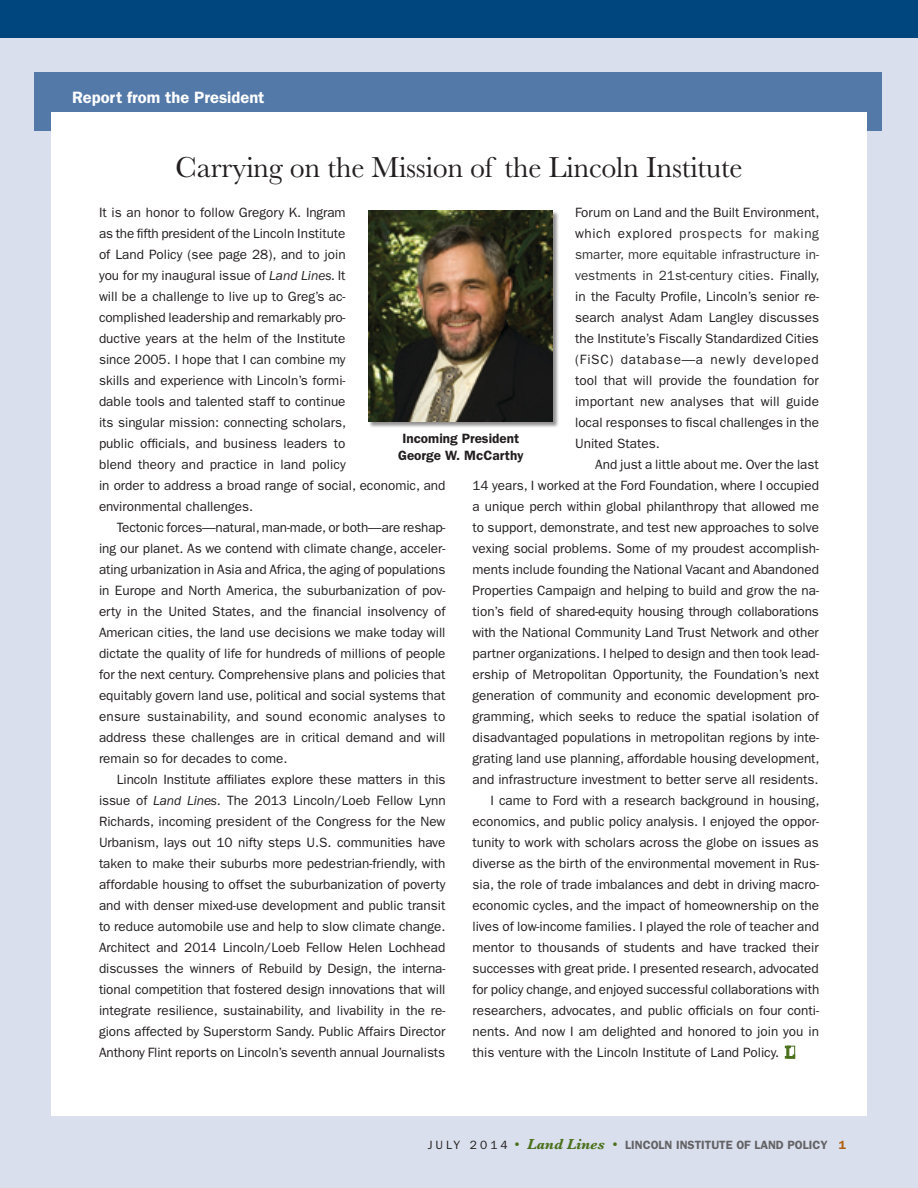
<style>
.page{position:relative;width:918px;height:1188px;background:#d9dfec}
.page>*{position:absolute;margin:0;border:0;box-sizing:border-box;transform-origin:0 0}
._51_calendar_date{font:30px "Baskerville MT Std";letter-spacing:-.01em;color:#231f20}
._00_text{font:600 16.5px "ITC Franklin Gothic Std";color:#fff}
._00_president_text{font:13.5px/21px "ITC Franklin Gothic Std";color:#231f20;text-align:justify}
._07_caption{font:600 13.5px/16.5px "ITC Franklin Gothic Std";color:#231f20;text-align:center}
.t1{font:600 12px "ITC Franklin Gothic Std";color:#636366}
.t2{font:12px "ITC Franklin Gothic Std";letter-spacing:.25em;color:#231f20}
.s1{font-style:italic}
.s2{color:#333}
.s3{font-weight:400;color:#231f20}
.s4{font-family:"Baskerville MT Std";font-weight:400;font-size:15px;color:#4b711c}
.s5{font-family:"Baskerville MT Std";font-weight:700;font-style:italic;font-size:15px;color:#4b711c}
.s6{color:#b05f0f}
</style>
<div class="page">
<div style="left:0;top:0;width:918px;height:38px;background:#00467e"></div>
<div style="left:35px;top:72px;width:847px;height:59px;background:#5379a8"></div>
<div style="left:51px;top:112px;width:816px;height:1003px;background:#fff"></div>
<svg style="left:785px;top:1046px;width:10px;height:13px"></svg>
<div style="left:368px;top:210px;width:191px;height:218px;background:#231f20;opacity:.5"></div>
<img style="left:368px;top:211px;width:185px;height:211px">
<p class="_00_text" style="left:72px;top:88px;width:194px">Report from the President</p>
<p class="_51_calendar_date" style="left:176px;top:150px;width:569px">Carrying on the Mission of the Lincoln Institute</p>
<p class="_00_president_text" style="left:99px;top:202px;width:348px;text-align:left">It is an honor to follow Gregory K. Ingram<br>as the fifth president of the Lincoln Institute<br>of Land Policy (see page 28), and to join<br>you for my inaugural issue of <span class="s1">Land Lines.</span> It<br>will be a challenge to live up to Greg’s ac-<br>complished leadership and remarkably pro-<br>ductive years at the helm of the Institute<br>since 2005. I hope that I can combine my<br>skills and experience with Lincoln’s formi-<br>dable tools and talented staff to continue<br>its singular mission: connecting scholars,<br>public officials, and business leaders to<br>blend theory and practice in land policy<br>in order to address a broad range of social, economic, and environmental challenges.</p>
<p class="_00_president_text" style="left:99px;top:517px;width:348px;text-indent:18px">Tectonic forces—natural, man-made, or both—are reshap&shy;ing our planet. As we contend with climate change, acceler&shy;ating urbanization in Asia and Africa, the aging of populations in Europe and North America, the suburbanization of pov&shy;erty in the United States, and the financial insolvency of American cities, the land use decisions we make today will dictate the quality of life for hundreds of millions of people for the next century. Comprehensive plans and policies that equitably govern land use, political and social systems that ensure sustainability, and sound economic analyses to address these challenges are in critical demand and will remain so for decades to come.</p>
<p class="_00_president_text" style="left:99px;top:769px;width:348px;text-indent:18px">Lincoln Institute affiliates explore these matters in this issue of <span class="s1">Land Lines</span>. The 2013 Lincoln/Loeb Fellow Lynn Richards, incoming president of the Congress for the New Urbanism, lays out 10 nifty steps U.S. communities have taken to make their suburbs more pedestrian-friendly, with affordable housing to offset the suburbanization of poverty and with denser mixed-use development and public transit to reduce automobile use and help to slow climate change.<br>Architect and 2014 Lincoln/Loeb Fellow Helen Lochhead discusses the winners of Rebuild by Design, the interna&shy;tional competition that fostered design innovations that will integrate resilience, sustainability, and livability in the re&shy;gions affected by Superstorm Sandy. Public Affairs Director Anthony Flint reports on Lincoln’s seventh annual Journalists</p>
<p class="_00_president_text" style="left:575px;top:202px;width:246px">Forum on Land and the Built Environment, which explored <span class="s2">prospects for making smarter, more equitable infrastructure in&shy;vestments in 21st-century cities.</span> Finally, in the Faculty Profile, Lincoln’s senior re&shy;search analyst Adam Langley discusses the Institute’s Fiscally Standardized Cities (FiSC) database—a newly developed tool that will provide the foundation for important new analyses that will guide local responses to fiscal challenges in the United States.</p>
<p class="_00_president_text" style="left:472px;top:454px;width:349px;text-indent:123px">And just a little about me. Over the last 14 years, I worked at the Ford Foundation, where I occupied a unique perch within global philanthropy that allowed me to support, demonstrate, and test new approaches to solve vexing social problems. Some of my proudest accomplish&shy;ments include founding the National Vacant and Abandoned Properties Campaign and helping to build and grow the na&shy;tion’s field of shared-equity housing through collaborations with the National Community Land Trust Network and other partner organizations. I helped to design and then took lead&shy;ership of Metropolitan Opportunity, the Foundation’s next generation of community and economic development pro&shy;gramming, which seeks to reduce the spatial isolation of disadvantaged populations in metropolitan regions by inte&shy;grating land use planning, affordable housing development, and infrastructure investment to better serve all residents.</p>
<p class="_00_president_text" style="left:472px;top:790px;width:349px;text-indent:18px">I came to Ford with a research background in housing, economics, and public policy analysis. I enjoyed the oppor&shy;tunity to work with scholars across the globe on issues as diverse as the birth of the environmental movement in Rus&shy;sia, the role of trade imbalances and debt in driving macro&shy;economic cycles, and the impact of homeownership on the lives of low-income families. I played the role of teacher and mentor to thousands of students and have tracked their successes with great pride. I presented research, advocated for policy change, and enjoyed successful collaborations with researchers, advocates, and public officials on four conti&shy;nents. And now I am delighted and honored to join you in this venture with the Lincoln Institute of Land Policy.</p>
<p class="_07_caption" style="left:398px;top:430px;width:127px">Incoming President<br>George W. McCarthy</p>
<p class="t1" style="left:428px;top:1137px;width:420px"><span class="s3">J U LY 2 0 1 4</span> <span class="s4">•</span> <span class="s5">Land Lines</span> <span class="s4">•</span> LINCOLN INSTITUTE OF LAND POLICY <span class="s6">1</span></p>
<p class="t2" style="left:424px;top:1138px;width:82px">JULY 2014</p>
</div>
